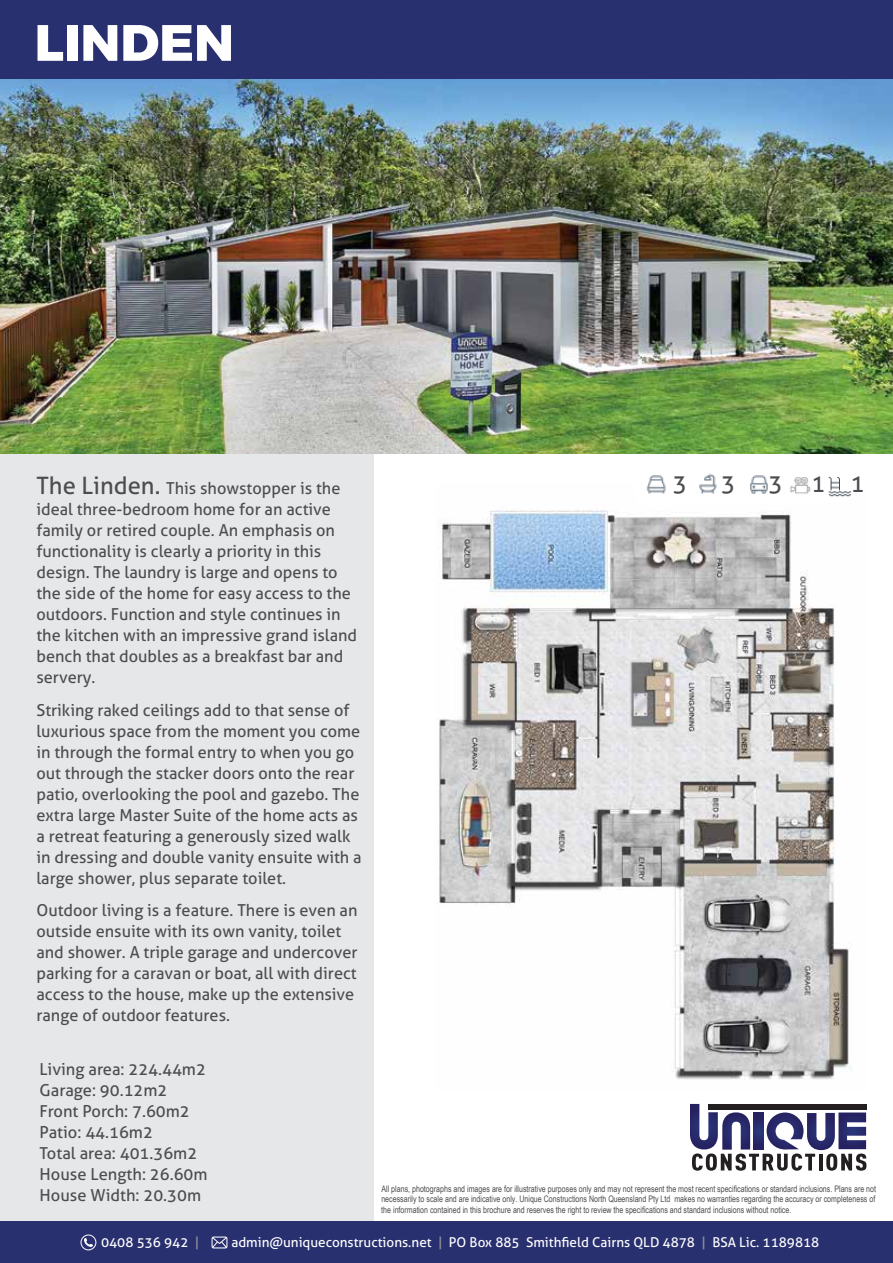
<style>
.page{position:relative;width:893px;height:1263px;background:#fff}
.page>*{position:absolute;margin:0;border:0;box-sizing:border-box;transform-origin:0 0}
.t1{font:800 51px "Montserrat";color:#fff}
.t2{font:24.3px "Aller";color:#4d4d4f}
.t3{font:16.5px/21px "Aller";color:#4d4d4f}
.t4{font:13.5px "Aller";color:#fff}
.t5{font:9px/10.8px "Arial Narrow";color:#4d4d4f;text-align:justify;scale:.96 1}
.s1{font-size:24px}
.s2{color:#929497}
</style>
<div class="page">
<img style="left:437px;top:510px;width:415px;height:570px">
<svg style="left:690px;top:1104px;width:176px;height:67px"></svg>
<div style="left:0;top:384px;width:373px;height:879px;background:#e6e7e8"></div>
<img style="left:0;top:79px;width:893px;height:374px">
<div style="left:0;top:1222px;width:893px;height:41px;background:#29306f"></div>
<svg style="left:212px;top:1236px;width:15px;height:12px"></svg>
<svg style="left:80px;top:1234px;width:16px;height:16px"></svg>
<div style="left:0;top:0;width:893px;height:79px;background:#29306f"></div>
<img style="left:646px;top:473px;width:122px;height:21px">
<img style="left:828px;top:477px;width:24px;height:20px">
<div style="left:669px;top:467px;width:24px;height:35px;background:#fff"></div>
<div style="left:718px;top:467px;width:24px;height:35px;background:#fff"></div>
<img style="left:790px;top:477px;width:21px;height:17px">
<h1 class="t1" style="left:35px;top:11px;width:201px">LINDEN</h1>
<p class="t3" style="left:36px;top:477px;width:322px"><span class="s1">The Linden.</span> This showstopper is the ideal three-bedroom home for an active family or retired couple. An emphasis on functionality is clearly a priority in this design. The laundry is large and opens to the side of the home for easy access to the outdoors. Function and style continues in the kitchen with an impressive grand island bench that doubles as a breakfast bar and servery.</p>
<p class="t3" style="left:36px;top:699px;width:327px">Striking raked ceilings add to that sense of luxurious space from the moment you come in through the formal entry to when you go out through the stacker doors onto the rear patio, overlooking the pool and gazebo. The extra large Master Suite of the home acts as a retreat featuring a generously sized walk in dressing and double vanity ensuite with a large shower, plus separate toilet.</p>
<p class="t3" style="left:36px;top:899px;width:323px">Outdoor living is a feature. There is even an outside ensuite with its own vanity, toilet and shower. A triple garage and undercover parking for a caravan or boat, all with direct access to the house, make up the extensive range of outdoor features.</p>
<p class="t3" style="left:40px;top:1058px;width:169px">Living area: 224.44m2<br>Garage: 90.12m2<br>Front Porch: 7.60m2<br>Patio: 44.16m2<br>Total area: 401.36m2<br>House Length: 26.60m<br>House Width: 20.30m</p>
<p class="t4" style="left:101px;top:1234px;width:100px">0408 536 942 <span class="s2">|</span></p>
<p class="t4" style="left:231px;top:1234px;width:589px">admin@uniqueconstructions.net <span class="s2">|</span> PO Box 885 Smithfield Cairns QLD 4878 <span class="s2">|</span> BSA Lic. 1189818</p>
<h2 class="t2" style="left:673px;top:469px;width:16px">3</h2>
<h2 class="t2" style="left:721px;top:469px;width:16px">3</h2>
<h2 class="t2" style="left:769px;top:469px;width:97px">3 1 1</h2>
<p class="t5" style="left:381px;top:1183px;width:517px">All plans, photographs and images are for illustrative purposes only and may not represent the most recent specifications or standard inclusions. Plans are not necessarily to scale and are indicative only. Unique Constructions North Queensland Pty Ltd makes no warranties regarding the accuracy or completeness of the information contained in this brochure and reserves the right to review the specifications and standard inclusions without notice.</p>
</div>
